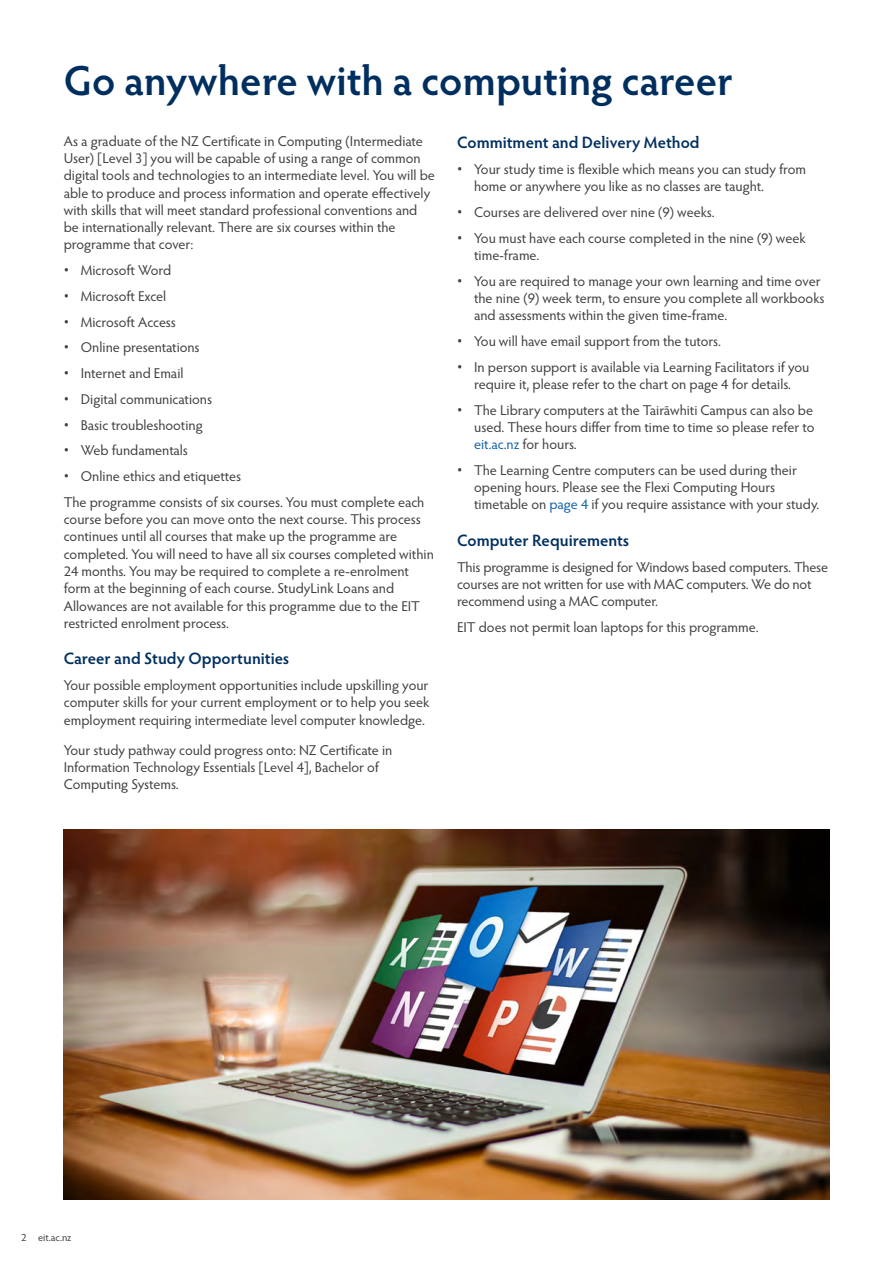
<style>
.page{position:relative;width:893px;height:1263px;background:#fff}
.page>*{position:absolute;margin:0;border:0;box-sizing:border-box;transform-origin:0 0}
.t1{font:600 42px "Hypatia Sans Pro";color:#002f5f}
.t2{font:600 16.5px "Hypatia Sans Pro";color:#002f5f}
.t3{font:14.25px/17.2px "Hypatia Sans Pro";letter-spacing:-.005em;color:#3e3e3f}
.t4{font:10.5px "Hypatia Sans Pro";color:#3e3e3f}
.s1{font-family:"Open Sans"}
.s2{color:#105fa6}
</style>
<div class="page">
<img style="left:64px;top:829px;width:765px;height:370px">
<h1 class="t1" style="left:64px;top:51px;width:670px">Go anywhere with a computing career</h1>
<p class="t3" style="left:64px;top:132px;width:373px">As a graduate of the NZ Certificate in Computing (Intermediate User) [Level 3] you will be capable of using a range of common digital tools and technologies to an intermediate level. You will be able to produce and process information and operate effectively with skills that will meet standard professional conventions and be internationally relevant. There are six courses within the programme that cover:</p>
<p class="t3" style="left:64px;top:261px;width:109px"><span class="s1">•</span> Microsoft Word</p>
<p class="t3" style="left:64px;top:287px;width:104px"><span class="s1">•</span> Microsoft Excel</p>
<p class="t3" style="left:64px;top:313px;width:114px"><span class="s1">•</span> Microsoft Access</p>
<p class="t3" style="left:64px;top:338px;width:137px"><span class="s1">•</span> Online presentations</p>
<p class="t3" style="left:64px;top:364px;width:121px"><span class="s1">•</span> Internet and Email</p>
<p class="t3" style="left:64px;top:390px;width:150px"><span class="s1">•</span> Digital communications</p>
<p class="t3" style="left:64px;top:416px;width:141px"><span class="s1">•</span> Basic troubleshooting</p>
<p class="t3" style="left:64px;top:441px;width:126px"><span class="s1">•</span> Web fundamentals</p>
<p class="t3" style="left:64px;top:463px;width:362px;line-height:25.8px"><span class="s1">•</span> Online ethics and etiquettes<br>The programme consists of six courses. You must complete each</p>
<p class="t3" style="left:64px;top:510px;width:372px">course before you can move onto the next course. This process continues until all courses that make up the programme are completed. You will need to have all six courses completed within 24 months. You may be required to complete a re-enrolment form at the beginning of each course. StudyLink Loans and Allowances are not available for this programme due to the EIT restricted enrolment process.</p>
<p class="t2" style="left:64px;top:647px;width:227px">Career and Study Opportunities</p>
<p class="t3" style="left:64px;top:676px;width:367px;text-align:justify">Your possible employment opportunities include upskilling your computer skills for your current employment or to help you seek employment requiring intermediate level computer knowledge.</p>
<p class="t3" style="left:64px;top:741px;width:330px">Your study pathway could progress onto: NZ Certificate in<br>Information Technology Essentials [Level 4], Bachelor of<br>Computing Systems.</p>
<p class="t2" style="left:457px;top:131px;width:244px">Commitment and Delivery Method</p>
<p class="t3" style="left:474px;top:160px;width:333px;text-indent:-17px"><span class="s1">•</span> Your study time is flexible which means you can study from home or anywhere you like as no classes are taught.</p>
<p class="t3" style="left:457px;top:203px;width:259px"><span class="s1">•</span> Courses are delivered over nine (9) weeks.</p>
<p class="t3" style="left:474px;top:229px;width:333px;text-indent:-17px"><span class="s1">•</span> You must have each course completed in the nine (9) week time-frame.</p>
<p class="t3" style="left:474px;top:272px;width:352px;text-indent:-17px"><span class="s1">•</span> You are required to manage your own learning and time over the nine (9) week term, to ensure you complete all workbooks and assessments within the given time-frame.</p>
<p class="t3" style="left:457px;top:332px;width:265px"><span class="s1">•</span> You will have email support from the tutors.</p>
<p class="t3" style="left:457px;top:358px;width:354px;text-align:center"><span class="s1">•</span> In person support is available via Learning Facilitators if you require it, please refer to the chart on page 4 for details.</p>
<p class="t3" style="left:474px;top:401px;width:342px;text-align:justify;text-indent:-17px"><span class="s1">•</span> The Library computers at the Tairāwhiti Campus can also be used. These hours differ from time to time so please refer to <span class="s2">eit.ac.nz</span> for hours.</p>
<p class="t3" style="left:474px;top:461px;width:347px;text-indent:-17px"><span class="s1">•</span> The Learning Centre computers can be used during their opening hours. Please see the Flexi Computing Hours timetable on <span class="s2">page 4</span> if you require assistance with your study.</p>
<p class="t2" style="left:457px;top:529px;width:174px">Computer Requirements</p>
<p class="t3" style="left:457px;top:558px;width:372px">This programme is designed for Windows based computers. These courses are not written for use with MAC computers. We do not recommend using a MAC computer.</p>
<p class="t3" style="left:457px;top:618px;width:303px">EIT does not permit loan laptops for this programme.</p>
<p class="t4" style="left:21px;top:1230px;width:52px">2 eit.ac.nz</p>
</div>
